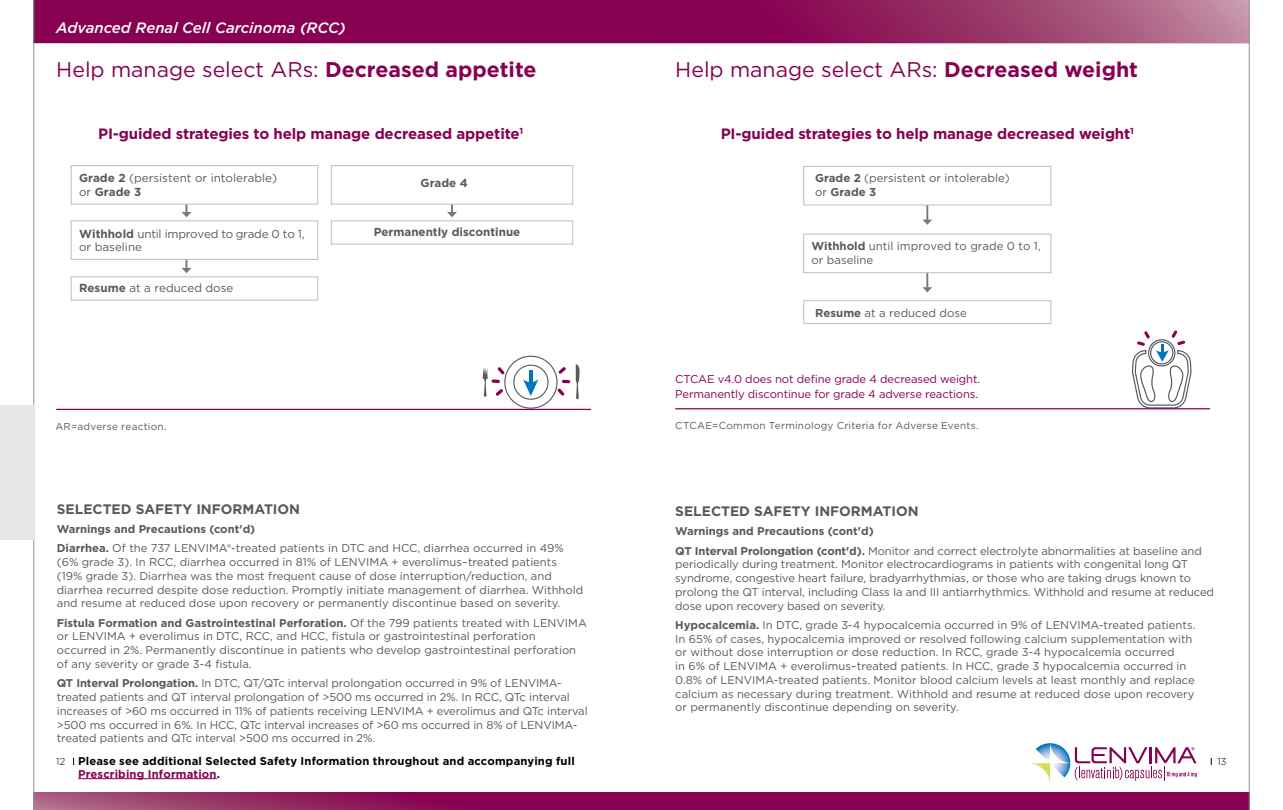
<style>
.page{position:relative;width:1283px;height:810px;background:#fff}
.page>*{position:absolute;margin:0;border:0;box-sizing:border-box;transform-origin:0 0}
.t1{font:21.25px "Gotham";color:#870051}
.t2{font:700 15px "Gotham";letter-spacing:-.01em;color:#870051}
.t3{font:italic 500 15px "Gotham";color:#fff}
.t4{font:700 13.75px "Gotham";color:#58595b}
.t5{font:11.62px/13.9px "Gotham";color:#58595b}
.t6{font:11.62px/13.8px "Gotham";letter-spacing:-.02em;color:#58595b}
.t7{font:700 11.62px "Gotham";color:#58595b}
.t8{font:11.38px/13.8px "Gotham";color:#58595b}
.t9{font:11.25px/13.8px "Gotham";color:#58595b}
.t10{font:700 11.25px/19.4px "Gotham";color:#58595b}
.t11{font:700 11.25px/12.5px "Gotham";letter-spacing:.015em;color:#000}
.t12{font:11.25px/15px "Gotham";letter-spacing:-.01em;color:#870051}
.t13{font:10px "Gotham";letter-spacing:.025em;color:#58595b}
.t14{font:300 10px "Gotham";color:#000}
.s1{font-weight:700}
.s2{font-weight:400}
.s3{color:#870051}
</style>
<div class="page">
<svg style="left:35px;top:793px;width:1214px;height:17px;background:#8c1158"></svg>
<svg style="left:35px;top:0;width:1214px;height:44px;background:#921d60"></svg>
<hr style="left:34px;top:0;width:1px;height:810px;background:#939598">
<hr style="left:1249px;top:0;width:1px;height:810px;background:#939598">
<svg style="left:1029px;top:743px;width:167px;height:41px"></svg>
<svg style="left:1132px;top:330px;width:60px;height:78px"></svg>
<hr style="left:1160px;top:344px;width:3px;height:15px;background:#0074be">
<svg style="left:576px;top:364px;width:3px;height:35px"></svg>
<svg style="left:483px;top:355px;width:87px;height:54px"></svg>
<hr style="left:529px;top:370px;width:3px;height:21px;background:#0074be">
<hr style="left:675px;top:408px;width:535px;height:1px;background:#870051">
<hr style="left:56px;top:409px;width:535px;height:1px;background:#870051">
<div style="left:0;top:405px;width:34px;height:135px;background:#e6e7e8"></div>
<svg style="left:447px;top:205px;width:10px;height:12px"></svg>
<svg style="left:181px;top:205px;width:10px;height:12px"></svg>
<svg style="left:181px;top:260px;width:10px;height:13px"></svg>
<div style="left:331px;top:165px;width:242px;height:40px;border:1px solid #bcbec0"></div>
<div style="left:331px;top:220px;width:242px;height:25px;border:1px solid #bcbec0"></div>
<div style="left:71px;top:165px;width:247px;height:40px;border:1px solid #bcbec0"></div>
<div style="left:71px;top:276px;width:247px;height:25px;border:1px solid #bcbec0"></div>
<div style="left:71px;top:220px;width:247px;height:40px;border:1px solid #bcbec0"></div>
<svg style="left:922px;top:205px;width:10px;height:20px"></svg>
<svg style="left:922px;top:273px;width:10px;height:19px"></svg>
<div style="left:803px;top:234px;width:248px;height:39px;border:1px solid #bcbec0"></div>
<div style="left:803px;top:300px;width:248px;height:24px;border:1px solid #bcbec0"></div>
<div style="left:803px;top:166px;width:248px;height:39px;border:1px solid #bcbec0"></div>
<hr style="left:78px;top:778px;width:139px;height:1px;background:#870051">
<h2 class="t3" style="left:56px;top:18px;width:291px">Advanced Renal Cell Carcinoma (RCC)</h2>
<h1 class="t1" style="left:56px;top:55px;width:482px">Help manage select ARs: <span class="s1">Decreased appetite</span></h1>
<h2 class="t2" style="left:98px;top:123px;width:427px">PI-guided strategies to help manage decreased appetite<sup>1</sup></h2>
<p class="t5" style="left:79px;top:171px;width:199px"><span class="s1">Grade 2</span> (persistent or intolerable) or <span class="s1">Grade 3</span></p>
<p class="t6" style="left:79px;top:226px;width:227px"><span class="s1">Withhold</span> until improved to grade 0 to 1, or baseline</p>
<p class="t5" style="left:79px;top:281px;width:156px"><span class="s1">Resume</span> at a reduced dose</p>
<p class="t7" style="left:420px;top:176px;width:49px">Grade 4</p>
<p class="t7" style="left:374px;top:224px;width:148px">Permanently discontinue</p>
<h1 class="t1" style="left:675px;top:55px;width:464px">Help manage select ARs: <span class="s1">Decreased weight</span></h1>
<h2 class="t2" style="left:720px;top:123px;width:415px">PI-guided strategies to help manage decreased weight<sup>1</sup></h2>
<p class="t8" style="left:815px;top:171px;width:196px"><span class="s1">Grade 2</span> (persistent or intolerable) or <span class="s1">Grade 3</span></p>
<p class="t8" style="left:811px;top:239px;width:231px"><span class="s1">Withhold</span> until improved to grade 0 to 1, or baseline</p>
<p class="t8" style="left:815px;top:306px;width:153px"><span class="s1">Resume</span> at a reduced dose</p>
<p class="t12" style="left:675px;top:371px;width:306px">CTCAE v4.0 does not define grade 4 decreased weight.<br>Permanently discontinue for grade 4 adverse reactions.</p>
<p class="t13" style="left:55px;top:420px;width:113px">AR=adverse reaction.</p>
<p class="t13" style="left:675px;top:419px;width:305px">CTCAE=Common Terminology Criteria for Adverse Events.</p>
<p class="t4" style="left:57px;top:500px;width:245px">SELECTED SAFETY INFORMATION</p>
<p class="t9" style="left:57px;top:519px;width:508px;line-height:19.4px"><span class="s1">Warnings and Precautions (cont'd)<br>Diarrhea.</span> Of the 737 LENVIMA®-treated patients in DTC and HCC, diarrhea occurred in 49%</p>
<p class="t9" style="left:57px;top:555px;width:528px">(6% grade 3). In RCC, diarrhea occurred in 81% of LENVIMA + everolimus–treated patients (19% grade 3). Diarrhea was the most frequent cause of dose interruption/reduction, and diarrhea recurred despite dose reduction. Promptly initiate management of diarrhea. Withhold and resume at reduced dose upon recovery or permanently discontinue based on severity.</p>
<p class="t9" style="left:57px;top:616px;width:531px"><span class="s1">Fistula Formation and Gastrointestinal Perforation.</span> Of the 799 patients treated with LENVIMA or LENVIMA + everolimus in DTC, RCC, and HCC, fistula or gastrointestinal perforation occurred in 2%. Permanently discontinue in patients who develop gastrointestinal perforation of any severity or grade 3-4 fistula.</p>
<p class="t9" style="left:57px;top:676px;width:532px"><span class="s1">QT Interval Prolongation.</span> In DTC, QT/QTc interval prolongation occurred in 9% of LENVIMA&shy;treated patients and QT interval prolongation of &gt;500 ms occurred in 2%. In RCC, QTc interval increases of &gt;60 ms occurred in 11% of patients receiving LENVIMA + everolimus and QTc interval &gt;500 ms occurred in 6%. In HCC, QTc interval increases of &gt;60 ms occurred in 8% of LENVIMA&shy;treated patients and QTc interval &gt;500 ms occurred in 2%.</p>
<p class="t4" style="left:675px;top:502px;width:245px">SELECTED SAFETY INFORMATION</p>
<p class="t10" style="left:675px;top:521px;width:528px">Warnings and Precautions (cont'd)<br>QT Interval Prolongation (cont'd). <span class="s2">Monitor and correct electrolyte abnormalities at baseline and</span></p>
<p class="t9" style="left:675px;top:557px;width:540px">periodically during treatment. Monitor electrocardiograms in patients with congenital long QT syndrome, congestive heart failure, bradyarrhythmias, or those who are taking drugs known to prolong the QT interval, including Class Ia and III antiarrhythmics. Withhold and resume at reduced dose upon recovery based on severity.</p>
<p class="t9" style="left:675px;top:618px;width:521px"><span class="s1">Hypocalcemia.</span> In DTC, grade 3-4 hypocalcemia occurred in 9% of LENVIMA-treated patients.<br>In 65% of cases, hypocalcemia improved or resolved following calcium supplementation with or without dose interruption or dose reduction. In RCC, grade 3-4 hypocalcemia occurred<br>in 6% of LENVIMA + everolimus–treated patients. In HCC, grade 3 hypocalcemia occurred in 0.8% of LENVIMA-treated patients. Monitor blood calcium levels at least monthly and replace calcium as necessary during treatment. Withhold and resume at reduced dose upon recovery or permanently discontinue depending on severity.</p>
<p class="t11" style="left:78px;top:755px;width:498px">Please see additional Selected Safety Information throughout and accompanying full<br><span class="s3">Prescribing Information</span>.</p>
<p class="t14" style="left:56px;top:755px;width:11px">12</p>
<p class="t14" style="left:1217px;top:755px;width:11px">13</p>
</div>
